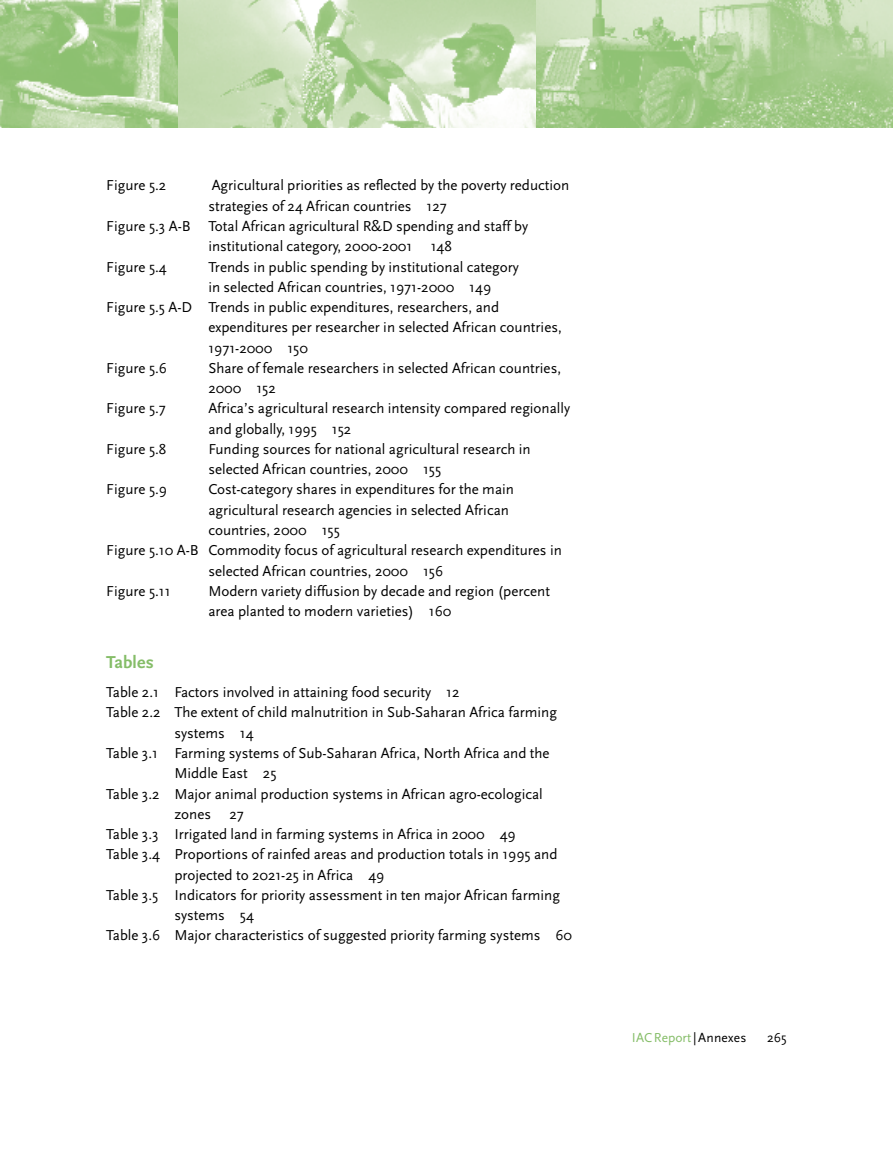
<style>
.page{position:relative;width:893px;height:1149px;background:#fff}
.page>*{position:absolute;margin:0;border:0;box-sizing:border-box;transform-origin:0 0}
.kop_2{font:700 18px "Scala Sans";letter-spacing:.01em;color:#85bd68}
.bodytekst_zi{font:15px/20.2px "Scala Sans";color:#000}
.t1{font:13.5px "Scala Sans";color:#85bd68}
.t2{font:13.5px "Scala Sans";color:#000}
.s1{color:#000}
</style>
<div class="page">
<img style="left:0;top:0;width:893px;height:128px">
<p class="bodytekst_zi" style="left:106px;top:176px;width:62px">Figure 5.2</p>
<p class="bodytekst_zi" style="left:208px;top:176px;width:362px">Agricultural priorities as reflected by the poverty reduction strategies of 24 African countries 127</p>
<p class="bodytekst_zi" style="left:208px;top:216px;width:321px;text-indent:-102px">Figure 5.3 A-B Total African agricultural R&amp;D spending and staff by institutional category, 2000-2001 148</p>
<p class="bodytekst_zi" style="left:106px;top:257px;width:62px">Figure 5.4</p>
<p class="bodytekst_zi" style="left:208px;top:257px;width:312px">Trends in public spending by institutional category in selected African countries, 1971-2000 149</p>
<p class="bodytekst_zi" style="left:208px;top:297px;width:355px;text-indent:-102px">Figure 5.5 A-D Trends in public expenditures, researchers, and expenditures per researcher in selected African countries,<br>1971-2000 150</p>
<p class="bodytekst_zi" style="left:106px;top:358px;width:62px">Figure 5.6</p>
<p class="bodytekst_zi" style="left:208px;top:358px;width:354px">Share of female researchers in selected African countries,<br>2000 152</p>
<p class="bodytekst_zi" style="left:106px;top:398px;width:61px">Figure 5.7</p>
<p class="bodytekst_zi" style="left:208px;top:398px;width:363px">Africa’s agricultural research intensity compared regionally and globally, 1995 152</p>
<p class="bodytekst_zi" style="left:106px;top:439px;width:62px">Figure 5.8</p>
<p class="bodytekst_zi" style="left:208px;top:439px;width:324px">Funding sources for national agricultural research in selected African countries, 2000 155</p>
<p class="bodytekst_zi" style="left:106px;top:479px;width:62px">Figure 5.9</p>
<p class="bodytekst_zi" style="left:208px;top:479px;width:307px">Cost-category shares in expenditures for the main agricultural research agencies in selected African countries, 2000 155</p>
<p class="bodytekst_zi" style="left:208px;top:540px;width:355px;text-indent:-102px">Figure 5.10 A-B Commodity focus of agricultural research expenditures in selected African countries, 2000 156</p>
<p class="bodytekst_zi" style="left:106px;top:581px;width:66px">Figure 5.11</p>
<p class="bodytekst_zi" style="left:208px;top:581px;width:343px">Modern variety diffusion by decade and region (percent area planted to modern varieties) 160</p>
<p class="kop_2" style="left:106px;top:651px;width:49px">Tables</p>
<p class="bodytekst_zi" style="left:106px;top:682px;width:355px">Table 2.1 Factors involved in attaining food security 12</p>
<p class="bodytekst_zi" style="left:174px;top:702px;width:384px;text-indent:-68px">Table 2.2 The extent of child malnutrition in Sub-Saharan Africa farming systems 14</p>
<p class="bodytekst_zi" style="left:174px;top:743px;width:377px;text-indent:-68px">Table 3.1 Farming systems of Sub-Saharan Africa, North Africa and the<br>Middle East 25</p>
<p class="bodytekst_zi" style="left:174px;top:783px;width:370px;text-indent:-68px">Table 3.2 Major animal production systems in African agro-ecological zones 27</p>
<p class="bodytekst_zi" style="left:106px;top:824px;width:411px">Table 3.3 Irrigated land in farming systems in Africa in 2000 49</p>
<p class="bodytekst_zi" style="left:174px;top:844px;width:385px;text-indent:-68px">Table 3.4 Proportions of rainfed areas and production totals in 1995 and projected to 2021-25 in Africa 49</p>
<p class="bodytekst_zi" style="left:174px;top:884px;width:387px;text-indent:-68px">Table 3.5 Indicators for priority assessment in ten major African farming systems 54</p>
<p class="bodytekst_zi" style="left:106px;top:925px;width:467px">Table 3.6 Major characteristics of suggested priority farming systems 60</p>
<p class="t1" style="left:632px;top:1030px;width:116px">IAC Report <span class="s1">| Annexes</span></p>
<p class="t2" style="left:767px;top:1030px;width:21px">265</p>
</div>
